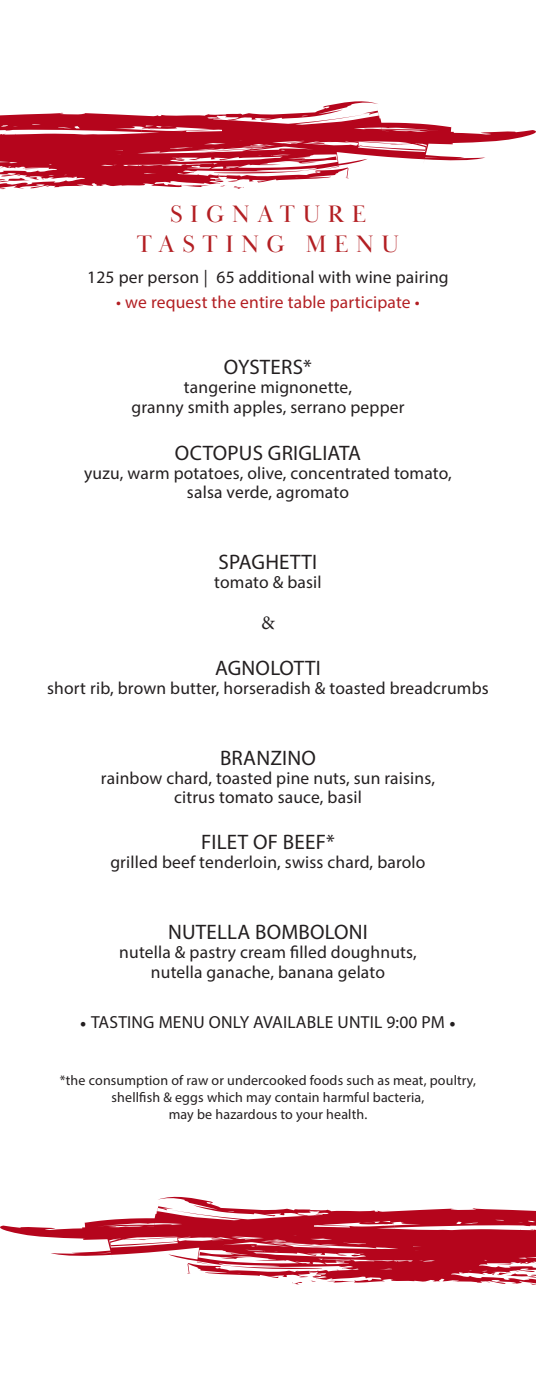
<style>
.page{position:relative;width:536px;height:1386px;background:#fff}
.page>*{position:absolute;margin:0;border:0;box-sizing:border-box;transform-origin:0 0}
.t1{font:24.5px/29.4px "Baskerville Display PT";letter-spacing:.31em;color:#b31f23;text-align:center}
.Item_Name{font:21px "Myriad Pro";letter-spacing:.01em;color:#231f20}
.Item_Name-2{font:19.25px "Minion Pro";color:#231f20}
.Item_description{font:17.5px/19.2px "Myriad Pro";letter-spacing:.01em;color:#231f20;text-align:center}
.Item_description-2{font:17.5px "Myriad Pro";letter-spacing:.01em;color:#b31f23}
.disclaimer{font:14px/16.8px "Myriad Pro";letter-spacing:.01em;color:#231f20;text-align:center}
.s1{font-family:"Minion Pro"}
</style>
<div class="page">
<svg style="left:0;top:101px;width:536px;height:88px"></svg>
<svg style="left:0;top:1196px;width:536px;height:89px"></svg>
<p class="t1" style="left:137px;top:200px;width:264px">SIGNATURE<br>TASTING MENU</p>
<p class="Item_description" style="left:87px;top:267px;width:363px">125 per person <span class="s1">|</span> 65 additional with wine pairing</p>
<p class="Item_description-2" style="left:116px;top:291px;width:305px">• we request the entire table participate •</p>
<p class="Item_Name" style="left:224px;top:354px;width:89px">OYSTERS*</p>
<p class="Item_description" style="left:184px;top:378px;width:169px">tangerine mignonette,</p>
<p class="Item_description" style="left:131px;top:397px;width:274px">granny smith apples, serrano pepper</p>
<p class="Item_Name" style="left:175px;top:440px;width:187px">OCTOPUS GRIGLIATA</p>
<p class="Item_description" style="left:84px;top:463px;width:369px">yuzu, warm potatoes, olive, concentrated tomato,</p>
<p class="Item_description" style="left:187px;top:483px;width:163px">salsa verde, agromato</p>
<p class="Item_Name" style="left:218px;top:549px;width:100px">SPAGHETTI</p>
<p class="Item_description" style="left:214px;top:573px;width:109px">tomato &amp; basil</p>
<p class="Item_Name-2" style="left:261px;top:609px;width:15px">&amp;</p>
<p class="Item_Name" style="left:215px;top:655px;width:107px">AGNOLOTTI</p>
<p class="Item_description" style="left:47px;top:678px;width:443px">short rib, brown butter, horseradish &amp; toasted breadcrumbs</p>
<p class="Item_Name" style="left:220px;top:745px;width:97px">BRANZINO</p>
<p class="Item_description" style="left:101px;top:768px;width:335px">rainbow chard, toasted pine nuts, sun raisins, citrus tomato sauce, basil</p>
<p class="Item_Name" style="left:201px;top:829px;width:135px">FILET OF BEEF*</p>
<p class="Item_description" style="left:110px;top:853px;width:316px">grilled beef tenderloin, swiss chard, barolo</p>
<p class="Item_Name" style="left:168px;top:919px;width:201px">NUTELLA BOMBOLONI</p>
<p class="Item_description" style="left:119px;top:943px;width:299px">nutella &amp; pastry cream filled doughnuts,</p>
<p class="Item_description" style="left:151px;top:962px;width:235px">nutella ganache, banana gelato</p>
<p class="Item_description" style="left:80px;top:1013px;width:377px"><span class="s1">•</span> TASTING MENU ONLY AVAILABLE UNTIL 9:00 PM <span class="s1">•</span></p>
<p class="disclaimer" style="left:60px;top:1072px;width:417px">*the consumption of raw or undercooked foods such as meat, poultry, shellfish &amp; eggs which may contain harmful bacteria,</p>
<p class="disclaimer" style="left:169px;top:1105px;width:200px">may be hazardous to your health.</p>
</div>
